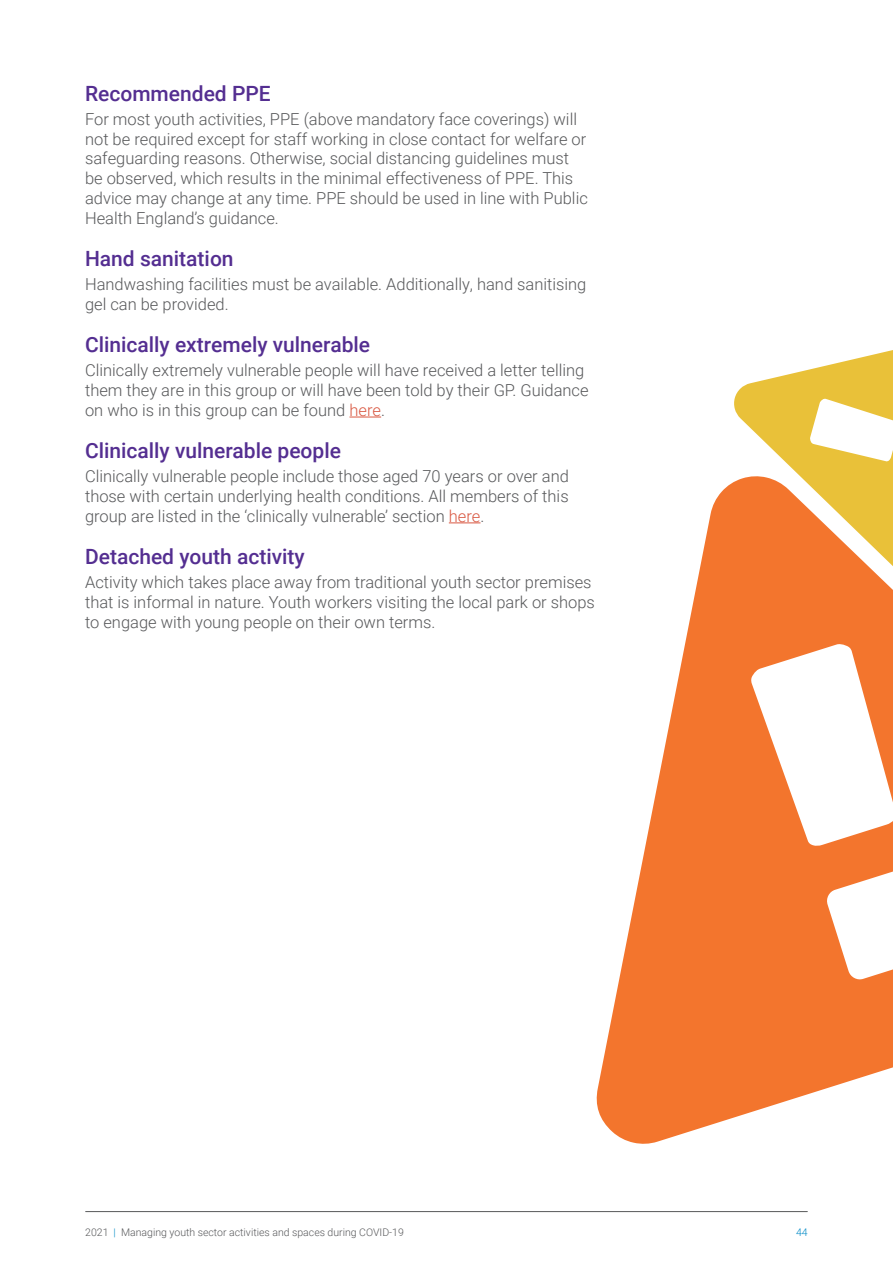
<style>
.page{position:relative;width:893px;height:1263px;background:#fff}
.page>*{position:absolute;margin:0;border:0;box-sizing:border-box;transform-origin:0 0}
.headin_2_orange{font:500 21px "Roboto";color:#542e91}
.Body_text{font:300 16.5px/19.8px "Roboto";color:#57585a}
.t1{font:300 10.5px "Roboto";color:#57585a}
.t2{font:300 10.5px "Roboto";color:#008ac6}
.s1{color:#d95842}
.s2{color:#008ac6}
</style>
<div class="page">
<hr style="left:86px;top:1211px;width:721px;height:1px;background:#57585a">
<hr style="left:349px;top:417px;width:32px;height:1px;background:#d95842">
<hr style="left:449px;top:522px;width:31px;height:1px;background:#d95842">
<svg style="left:596px;top:482px;width:297px;height:662px;fill:#f3752d"></svg>
<svg style="left:734px;top:350px;width:159px;height:257px"></svg>
<p class="headin_2_orange" style="left:85px;top:79px;width:187px">Recommended PPE</p>
<p class="Body_text" style="left:85px;top:108px;width:504px">For most youth activities, PPE (above mandatory face coverings) will not be required except for staff working in close contact for welfare or safeguarding reasons. Otherwise, social distancing guidelines must be observed, which results in the minimal effectiveness of PPE. This advice may change at any time. PPE should be used in line with Public Health England’s guidance.</p>
<p class="headin_2_orange" style="left:85px;top:244px;width:150px">Hand sanitation</p>
<p class="Body_text" style="left:85px;top:274px;width:503px">Handwashing facilities must be available. Additionally, hand sanitising gel can be provided.</p>
<p class="headin_2_orange" style="left:85px;top:330px;width:287px">Clinically extremely vulnerable</p>
<p class="Body_text" style="left:85px;top:360px;width:505px">Clinically extremely vulnerable people will have received a letter telling them they are in this group or will have been told by their GP. Guidance on who is in this group can be found <span class="s1">here</span>.</p>
<p class="headin_2_orange" style="left:85px;top:436px;width:258px">Clinically vulnerable people</p>
<p class="Body_text" style="left:85px;top:466px;width:485px;text-align:justify">Clinically vulnerable people include those aged 70 years or over and those with certain underlying health conditions. All members of this group are listed in the ‘clinically vulnerable’ section <span class="s1">here</span>.</p>
<p class="headin_2_orange" style="left:85px;top:542px;width:221px">Detached youth activity</p>
<p class="Body_text" style="left:85px;top:572px;width:511px">Activity which takes place away from traditional youth sector premises that is informal in nature. Youth workers visiting the local park or shops to engage with young people on their own terms.</p>
<p class="t1" style="left:85px;top:1225px;width:320px">2021 <span class="s2">|</span> Managing youth sector activities and spaces during COVID-19</p>
<p class="t2" style="left:796px;top:1225px;width:13px">44</p>
</div>
